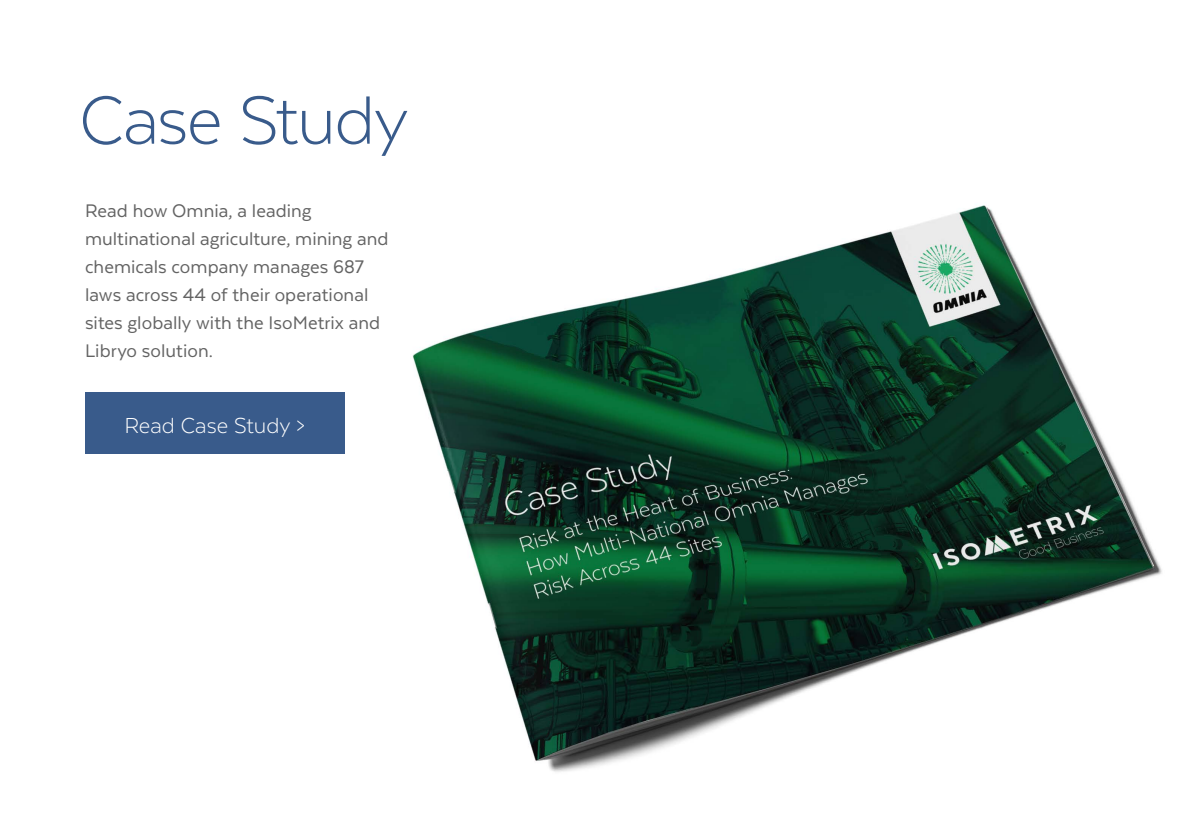
<style>
.page{position:relative;width:1191px;height:840px;background:#fff}
.page>*{position:absolute;margin:0;border:0;box-sizing:border-box;transform-origin:0 0}
.t1{font:300 78px "Texta";letter-spacing:-.02em;color:#395b8b}
.t2{font:300 25px "Texta";color:#fff}
.t3{font:21px/28px "Texta";color:#636363}
</style>
<div class="page">
<img style="left:413px;top:205px;width:749px;height:567px">
<div style="left:85px;top:392px;width:259px;height:62px;background:#395b8b"></div>
<h1 class="t1" style="left:79px;top:80px;width:330px">Case Study</h1>
<p class="t3" style="left:85px;top:196px;width:305px">Read how Omnia, a leading multinational agriculture, mining and chemicals company manages 687 laws across 44 of their operational sites globally with the IsoMetrix and<br>Libryo solution.</p>
<p class="t2" style="left:124px;top:412px;width:182px">Read Case Study &gt;</p>
</div>
